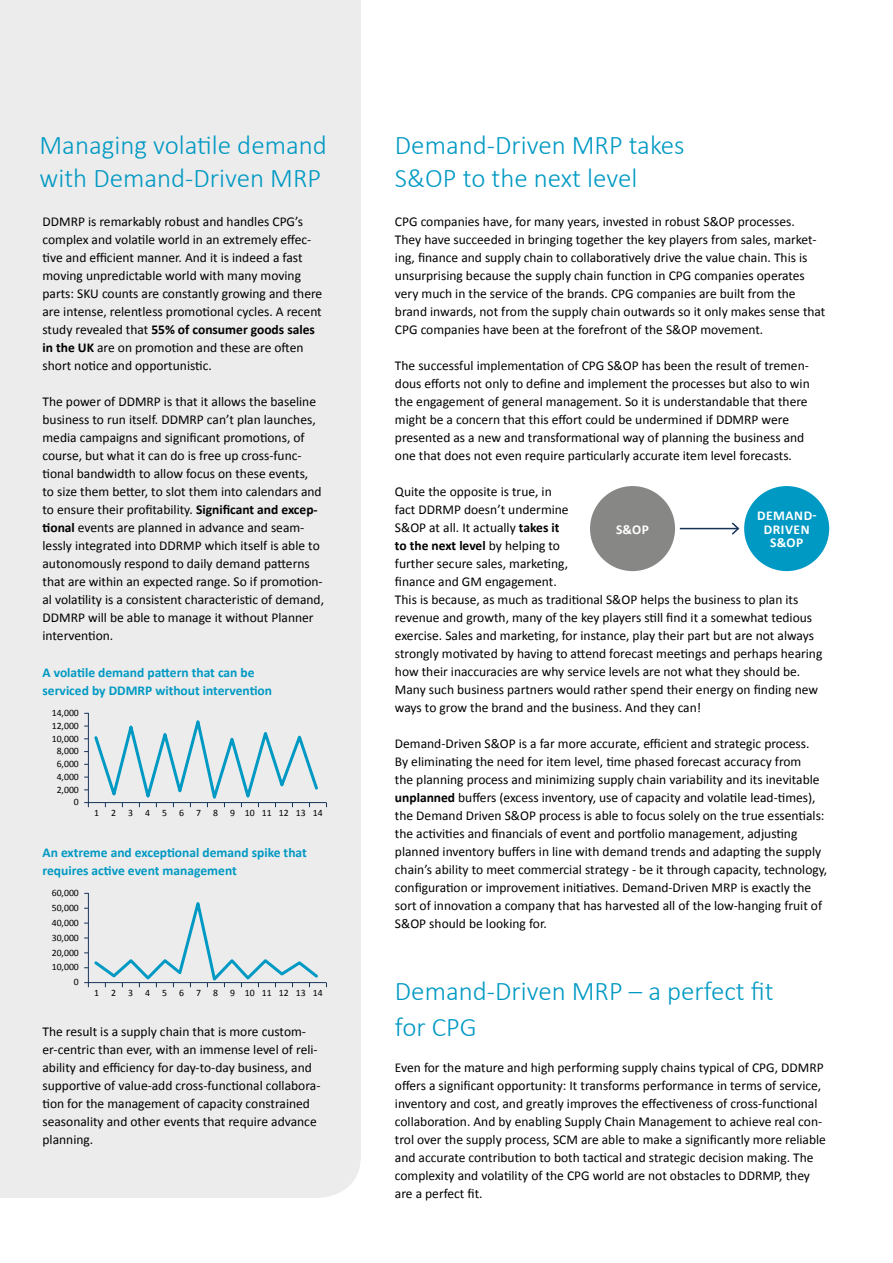
<style>
.page{position:relative;width:893px;height:1263px;background:#fff}
.page>*{position:absolute;margin:0;border:0;box-sizing:border-box;transform-origin:0 0}
.t1{font:300 27px/33px "Calibri";color:#0099c3}
.t2{font:13.5px/18px "Calibri";color:#000}
.t3{font:700 13.5px/18px "Calibri";color:#0099c3}
.t4{font:700 13.5px/13.5px "Calibri";letter-spacing:.04em;color:#fff;text-align:center}
.t5{font:9.75px/12.8px "Calibri";color:#000;text-align:right}
.s1{font-weight:700}
</style>
<div class="page">
<div style="left:0;top:0;width:361px;height:1198px;background:#ececec"></div>
<div style="left:590px;top:486px;width:85px;height:85px;background:#878786;border-radius:50%"></div>
<div style="left:744px;top:486px;width:85px;height:85px;background:#0099c3;border-radius:50%"></div>
<hr style="left:680px;top:528px;width:58px;height:1px;background:#16345a">
<svg style="left:730px;top:522px;width:10px;height:13px"></svg>
<svg style="left:84px;top:709px;width:243px;height:100px;background:#d1e0e5"></svg>
<svg style="left:84px;top:891px;width:243px;height:96px;background:#dce4e7"></svg>
<h1 class="t1" style="left:40px;top:128px;width:289px">Managing volatile demand with Demand-Driven MRP</h1>
<p class="t2" style="left:43px;top:213px;width:281px">DDMRP is remarkably robust and handles CPG’s complex and volatile world in an extremely effec&shy;tive and efficient manner. And it is indeed a fast moving unpredictable world with many moving parts: SKU counts are constantly growing and there are intense, relentless promotional cycles. A recent study revealed that <span class="s1">55% of consumer goods sales in the UK</span> are on promotion and these are often short notice and opportunistic.</p>
<p class="t2" style="left:43px;top:393px;width:283px">The power of DDMRP is that it allows the baseline business to run itself. DDMRP can’t plan launches, media campaigns and significant promotions, of course, but what it can do is free up cross-func&shy;tional bandwidth to allow focus on these events,<br>to size them better, to slot them into calendars and to ensure their profitability. <span class="s1">Significant and excep&shy;tional</span> events are planned in advance and seam&shy;lessly integrated into DDRMP which itself is able to autonomously respond to daily demand patterns that are within an expected range. So if promotion&shy;al volatility is a consistent characteristic of demand, DDMRP will be able to manage it without Planner intervention.</p>
<p class="t3" style="left:43px;top:663px;width:231px">A volatile demand pattern that can be serviced by DDMRP without intervention</p>
<p class="t5" style="left:52px;top:707px;width:29px">14,000<br>12,000<br>10,000<br>8,000<br>6,000<br>4,000<br>2,000<br>0</p>
<p class="t5" style="left:94px;top:807px;width:230px">1 2 3 4 5 6 7 8 9 1011121314</p>
<p class="t3" style="left:43px;top:843px;width:266px">An extreme and exceptional demand spike that requires active event management</p>
<p class="t5" style="left:52px;top:886px;width:29px;line-height:14.9px">60,000<br>50,000<br>40,000<br>30,000<br>20,000<br>10,000<br>0</p>
<p class="t5" style="left:94px;top:987px;width:230px">1 2 3 4 5 6 7 8 9 1011121314</p>
<p class="t2" style="left:43px;top:1023px;width:279px">The result is a supply chain that is more custom&shy;er-centric than ever, with an immense level of reli&shy;ability and efficiency for day-to-day business, and supportive of value-add cross-functional collabora&shy;tion for the management of capacity constrained seasonality and other events that require advance planning.</p>
<h1 class="t1" style="left:395px;top:128px;width:291px">Demand-Driven MRP takes<br>S&amp;OP to the next level</h1>
<p class="t2" style="left:395px;top:213px;width:432px">CPG companies have, for many years, invested in robust S&amp;OP processes.<br>They have succeeded in bringing together the key players from sales, market&shy;ing, finance and supply chain to collaboratively drive the value chain. This is unsurprising because the supply chain function in CPG companies operates very much in the service of the brands. CPG companies are built from the brand inwards, not from the supply chain outwards so it only makes sense that CPG companies have been at the forefront of the S&amp;OP movement.</p>
<p class="t2" style="left:395px;top:356px;width:416px">The successful implementation of CPG S&amp;OP has been the result of tremen&shy;dous efforts not only to define and implement the processes but also to win the engagement of general management. So it is understandable that there might be a concern that this effort could be undermined if DDMRP were presented as a new and transformational way of planning the business and one that does not even require particularly accurate item level forecasts.</p>
<p class="t2" style="left:395px;top:483px;width:429px">Quite the opposite is true, in<br>fact DDRMP doesn’t undermine<br>S&amp;OP at all. It actually <span class="s1">takes it<br>to the next level</span> by helping to<br>further secure sales, marketing,<br>finance and GM engagement.<br>This is because, as much as traditional S&amp;OP helps the business to plan its revenue and growth, many of the key players still find it a somewhat tedious exercise. Sales and marketing, for instance, play their part but are not always strongly motivated by having to attend forecast meetings and perhaps hearing how their inaccuracies are why service levels are not what they should be.<br>Many such business partners would rather spend their energy on finding new ways to grow the brand and the business. And they can!</p>
<p class="t2" style="left:395px;top:734px;width:434px">Demand-Driven S&amp;OP is a far more accurate, efficient and strategic process.<br>By eliminating the need for item level, time phased forecast accuracy from<br>the planning process and minimizing supply chain variability and its inevitable <span class="s1">unplanned</span> buffers (excess inventory, use of capacity and volatile lead-times), the Demand Driven S&amp;OP process is able to focus solely on the true essentials: the activities and financials of event and portfolio management, adjusting planned inventory buffers in line with demand trends and adapting the supply chain’s ability to meet commercial strategy - be it through capacity, technology, configuration or improvement initiatives. Demand-Driven MRP is exactly the sort of innovation a company that has harvested all of the low-hanging fruit of S&amp;OP should be looking for.</p>
<p class="t4" style="left:757px;top:508px;width:61px">DEMAND-<br>DRIVEN<br>S&amp;OP</p>
<p class="t4" style="left:616px;top:522px;width:35px">S&amp;OP</p>
<h1 class="t1" style="left:395px;top:973px;width:380px;line-height:36px">Demand-Driven MRP – a perfect fit for CPG</h1>
<p class="t2" style="left:395px;top:1059px;width:432px">Even for the mature and high performing supply chains typical of CPG, DDMRP offers a significant opportunity: It transforms performance in terms of service, inventory and cost, and greatly improves the effectiveness of cross-functional collaboration. And by enabling Supply Chain Management to achieve real con&shy;trol over the supply process, SCM are able to make a significantly more reliable and accurate contribution to both tactical and strategic decision making. The complexity and volatility of the CPG world are not obstacles to DDRMP, they are a perfect fit.</p>
</div>
